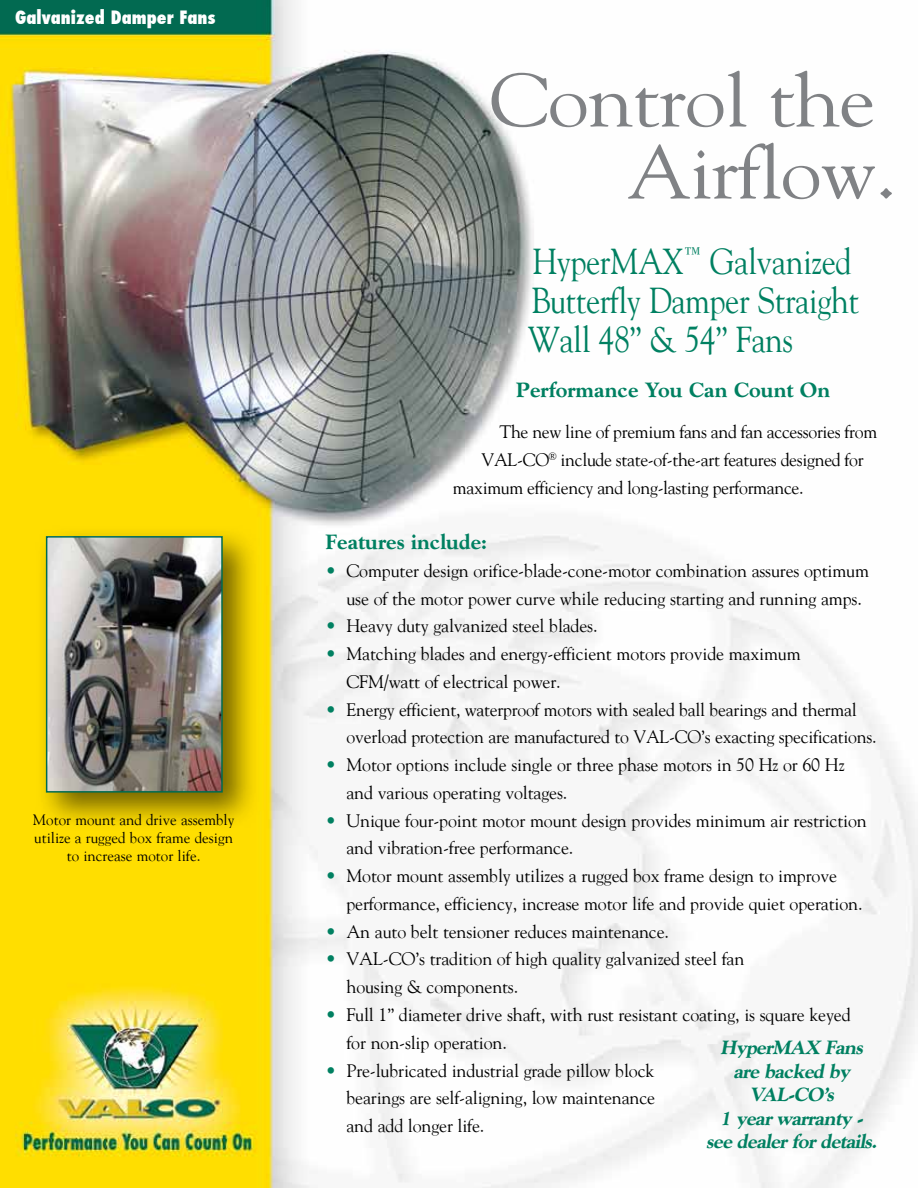
<style>
.page{position:relative;width:918px;height:1188px;background:#fff}
.page>*{position:absolute;margin:0;border:0;box-sizing:border-box;transform-origin:0 0}
.t1{font:75px/72px "Goudy";letter-spacing:-.015em;color:#808285;text-align:right;scale:1.1 1}
.t2{font:36px/39px "Goudy";letter-spacing:-.015em;color:#008061;scale:.89 1}
.t3{font:800 21px "Goudy";color:#008061}
.t4{font:italic 800 19.5px/23.5px "Goudy";color:#008061;text-align:center}
.t5{font:18px/27.8px "Goudy";letter-spacing:-.01em;color:#000}
.t6{font:800 condensed 18px "Futura";color:#fff}
.t7{font:15px/18.1px "Goudy";color:#000;text-align:center}
.s1{font-size:81px}
.s2{color:#008061}
</style>
<div class="page">
<img style="left:0;top:0;width:918px;height:1188px">
<div style="left:35px;top:525px;width:226px;height:305px;background:#000;opacity:.55"></div>
<img style="left:49px;top:539px;width:171px;height:251px">
<div style="left:46px;top:536px;width:177px;height:257px;border:2px solid #006b50"></div>
<p class="t6" style="left:15px;top:5px;width:202px">Galvanized Damper Fans</p>
<p class="t7" style="left:33px;top:810px;width:203px">Motor mount and drive assembly utilize a rugged box frame design to increase motor life.</p>
<h1 class="t1" style="left:490px;top:63px;width:372px">Control the<br>Airflow<span class="s1">.</span></h1>
<h2 class="t2" style="left:528px;top:241px;width:374px">HyperMAX<sup>™</sup> Galvanized<br>Butterfly Damper Straight<br>Wall 48” &amp; 54” Fans</h2>
<p class="t3" style="left:516px;top:378px;width:316px">Performance You Can Count On</p>
<p class="t5" style="left:500px;top:418px;width:379px">The new line of premium fans and fan accessories from</p>
<p class="t5" style="left:482px;top:445px;width:384px">VAL-CO<sup>®</sup> include state-of-the-art features designed for</p>
<p class="t5" style="left:453px;top:473px;width:352px">maximum efficiency and long-lasting performance.</p>
<p class="t3" style="left:326px;top:530px;width:163px">Features include:</p>
<p class="t5" style="left:347px;top:556px;width:524px;text-indent:-21px"><span class="s2">•</span> Computer design orifice-blade-cone-motor combination assures optimum use of the motor power curve while reducing starting and running amps.</p>
<p class="t5" style="left:326px;top:612px;width:274px"><span class="s2">•</span> Heavy duty galvanized steel blades.</p>
<p class="t5" style="left:347px;top:640px;width:456px;text-indent:-21px"><span class="s2">•</span> Matching blades and energy-efficient motors provide maximum<br>CFM/watt of electrical power.</p>
<p class="t5" style="left:346px;top:695px;width:532px;text-indent:-21px"><span class="s2">•</span> Energy efficient, waterproof motors with sealed ball bearings and thermal overload protection are manufactured to VAL-CO’s exacting specifications.</p>
<p class="t5" style="left:347px;top:751px;width:500px;text-indent:-21px"><span class="s2">•</span> Motor options include single or three phase motors in 50 Hz or 60 Hz and various operating voltages.</p>
<p class="t5" style="left:347px;top:806px;width:522px;text-indent:-21px"><span class="s2">•</span> Unique four-point motor mount design provides minimum air restriction and vibration-free performance.</p>
<p class="t5" style="left:347px;top:862px;width:518px;text-indent:-21px"><span class="s2">•</span> Motor mount assembly utilizes a rugged box frame design to improve performance, efficiency, increase motor life and provide quiet operation.</p>
<p class="t5" style="left:326px;top:917px;width:345px"><span class="s2">•</span> An auto belt tensioner reduces maintenance.</p>
<p class="t5" style="left:347px;top:945px;width:399px;text-indent:-21px"><span class="s2">•</span> VAL-CO’s tradition of high quality galvanized steel fan housing &amp; components.</p>
<p class="t5" style="left:347px;top:1000px;width:506px;text-indent:-21px"><span class="s2">•</span> Full 1” diameter drive shaft, with rust resistant coating, is square keyed for non-slip operation.</p>
<p class="t5" style="left:347px;top:1056px;width:310px;text-align:justify;text-indent:-21px"><span class="s2">•</span> Pre-lubricated industrial grade pillow block bearings are self-aligning, low maintenance and add longer life.</p>
<p class="t4" style="left:706px;top:1036px;width:176px">HyperMAX Fans are backed by<br>VAL-CO’s<br>1 yearwarranty - see dealerfordetails.</p>
</div>
